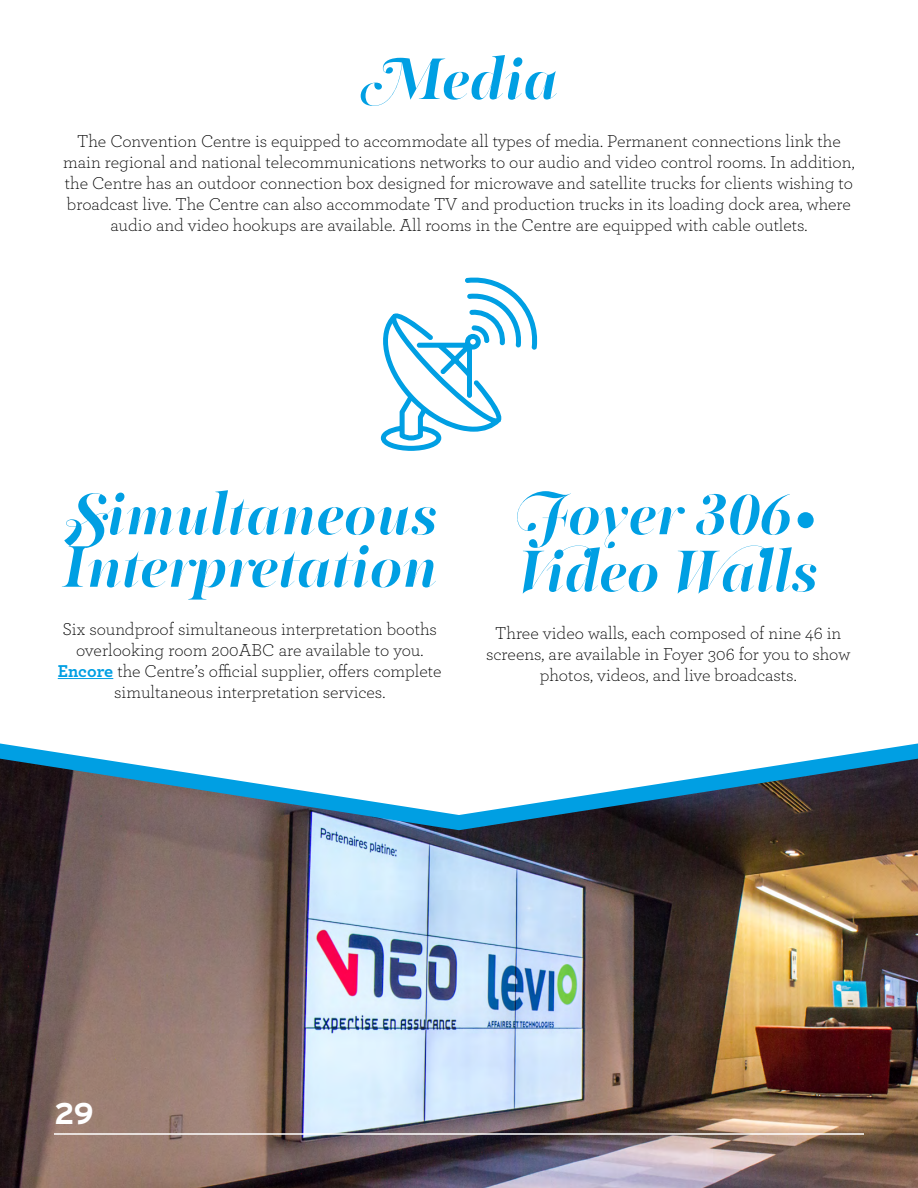
<style>
.page{position:relative;width:918px;height:1188px;background:#fff}
.page>*{position:absolute;margin:0;border:0;box-sizing:border-box;transform-origin:0 0}
.t1{font:700 60px/52.5px "PF Regal Swash Pro";color:#009fe3}
.t2{font:700 30px "Interstate";color:#fff}
.t3{font:300 18px/21px "Archer";color:#000;text-align:center}
.s1{font-weight:700;color:#009fe3}
</style>
<div class="page">
<hr style="left:58px;top:678px;width:55px;height:1px;background:#009fe3">
<svg style="left:380px;top:277px;width:158px;height:174px"></svg>
<img style="left:0;top:743px;width:918px;height:445px">
<hr style="left:54px;top:1133px;width:810px;height:2px;background:#fff">
<h1 class="t1" style="left:360px;top:52px;width:200px">Media</h1>
<p class="t3" style="left:63px;top:130px;width:793px">The Convention Centre is equipped to accommodate all types of media. Permanent connections link the main regional and national telecommunications networks to our audio and video control rooms. In addition, the Centre has an outdoor connection box designed for microwave and satellite trucks for clients wishing to broadcast live. The Centre can also accommodate TV and production trucks in its loading dock area, where audio and video hookups are available. All rooms in the Centre are equipped with cable outlets.</p>
<h1 class="t1" style="left:62px;top:487px;width:377px">Simultaneous<br>Interpretation</h1>
<p class="t3" style="left:58px;top:618px;width:385px">Six soundproof simultaneous interpretation booths overlooking room 200ABC are available to you.<br><span class="s1">Encore</span> the Centre’s official supplier, offers complete simultaneous interpretation services.</p>
<h1 class="t1" style="left:517px;top:485px;width:303px;line-height:57px">Foyer 306•<br>Video Walls</h1>
<p class="t3" style="left:486px;top:622px;width:366px">Three video walls, each composed of nine 46 in screens, are available in Foyer 306 for you to show photos, videos, and live broadcasts.</p>
<h2 class="t2" style="left:54px;top:1097px;width:41px">29</h2>
</div>
